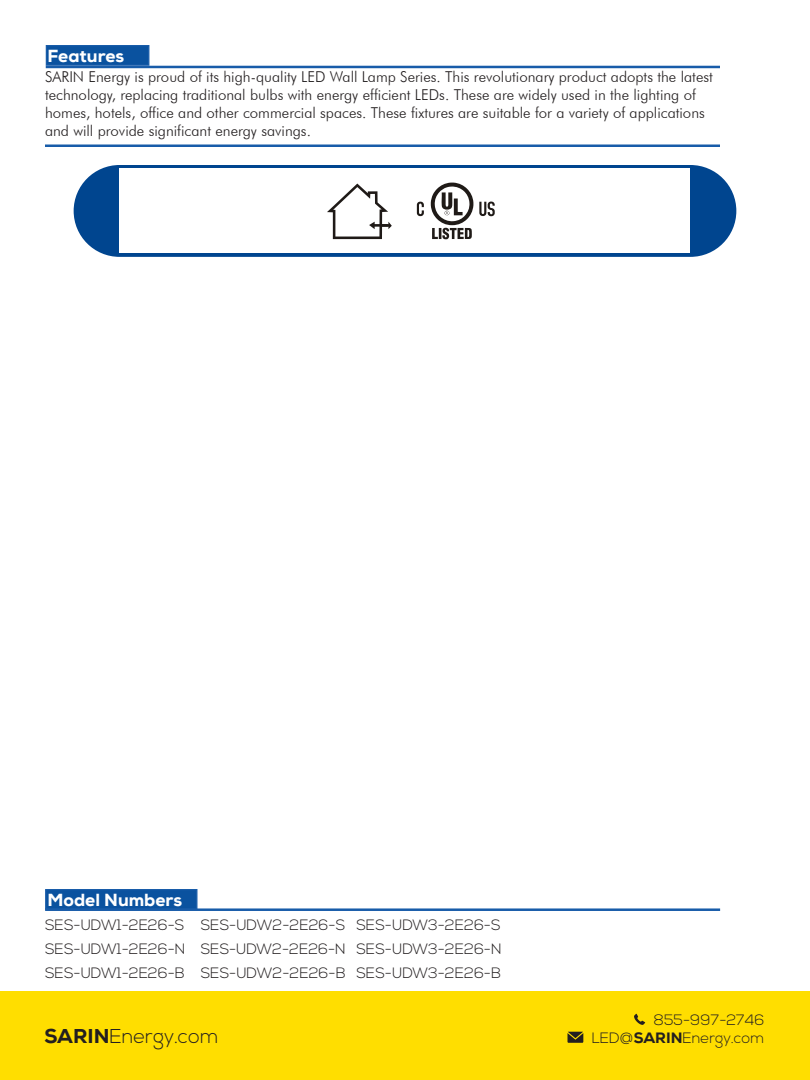
<style>
.page{position:relative;width:810px;height:1080px;background:#fff}
.page>*{position:absolute;margin:0;border:0;box-sizing:border-box;transform-origin:0 0}
.t1{font:300 20px "Nexa";color:#231f20}
.t2{font:800 17.5px "Nexa";color:#fff}
.Paragraph_Style_1{font:300 15px/18px "Futura BT";color:#231f20}
.FEATURES{font:300 15px/18px "Nexa";color:#231f20;text-align:right}
.s1{font-weight:800}
</style>
<div class="page">
<div style="left:0;top:991px;width:810px;height:89px;background:#ffde00"></div>
<div style="left:74px;top:165px;width:662px;height:92px;background:#00458f;border-radius:46px"></div>
<div style="left:120px;top:169px;width:570px;height:84px;background:#fff"></div>
<svg style="left:568px;top:1032px;width:15px;height:11px"></svg>
<svg style="left:634px;top:1014px;width:11px;height:11px"></svg>
<div style="left:45px;top:889px;width:152px;height:21px;background:#0a529f;border:1px solid #185ca9"></div>
<hr style="left:45px;top:908px;width:675px;height:3px;background:#185ca9">
<div style="left:46px;top:45px;width:103px;height:21px;background:#0a529f;border:1px solid #185ca9"></div>
<hr style="left:45px;top:144px;width:675px;height:3px;background:#185ca9">
<hr style="left:46px;top:66px;width:674px;height:2px;background:#185ca9">
<svg style="left:431px;top:183px;width:42px;height:57px"></svg>
<svg style="left:417px;top:202px;width:7px;height:14px"></svg>
<svg style="left:479px;top:202px;width:16px;height:14px"></svg>
<svg style="left:327px;top:184px;width:65px;height:55px"></svg>
<p class="t2" style="left:48px;top:44px;width:78px">Features</p>
<p class="Paragraph_Style_1" style="left:45px;top:68px;width:669px">SARIN Energy is proud of its high-quality LED Wall Lamp Series. This revolutionary product adopts the latest technology, replacing traditional bulbs with energy efficient LEDs. These are widely used in the lighting of homes, hotels, office and other commercial spaces. These fixtures are suitable for a variety of applications and will provide significant energy savings.</p>
<p class="t2" style="left:48px;top:888px;width:136px">Model Numbers</p>
<p class="FEATURES" style="left:45px;top:916px;width:141px">SES-UDW1-2E26-S</p>
<p class="FEATURES" style="left:45px;top:940px;width:142px">SES-UDW1-2E26-N</p>
<p class="FEATURES" style="left:45px;top:965px;width:142px">SES-UDW1-2E26-B</p>
<p class="FEATURES" style="left:201px;top:916px;width:146px">SES-UDW2-2E26-S</p>
<p class="FEATURES" style="left:201px;top:940px;width:147px">SES-UDW2-2E26-N</p>
<p class="FEATURES" style="left:201px;top:965px;width:147px">SES-UDW2-2E26-B</p>
<p class="FEATURES" style="left:356px;top:916px;width:146px">SES-UDW3-2E26-S</p>
<p class="FEATURES" style="left:356px;top:940px;width:147px">SES-UDW3-2E26-N</p>
<p class="FEATURES" style="left:356px;top:965px;width:146px">SES-UDW3-2E26-B</p>
<h1 class="t1" style="left:44px;top:1025px;width:176px"><span class="s1">SARIN</span>Energy.com</h1>
<p class="FEATURES" style="left:592px;top:1011px;width:174px">855-997-2746<br>LED@<span class="s1">SARIN</span>Energy.com</p>
</div>
